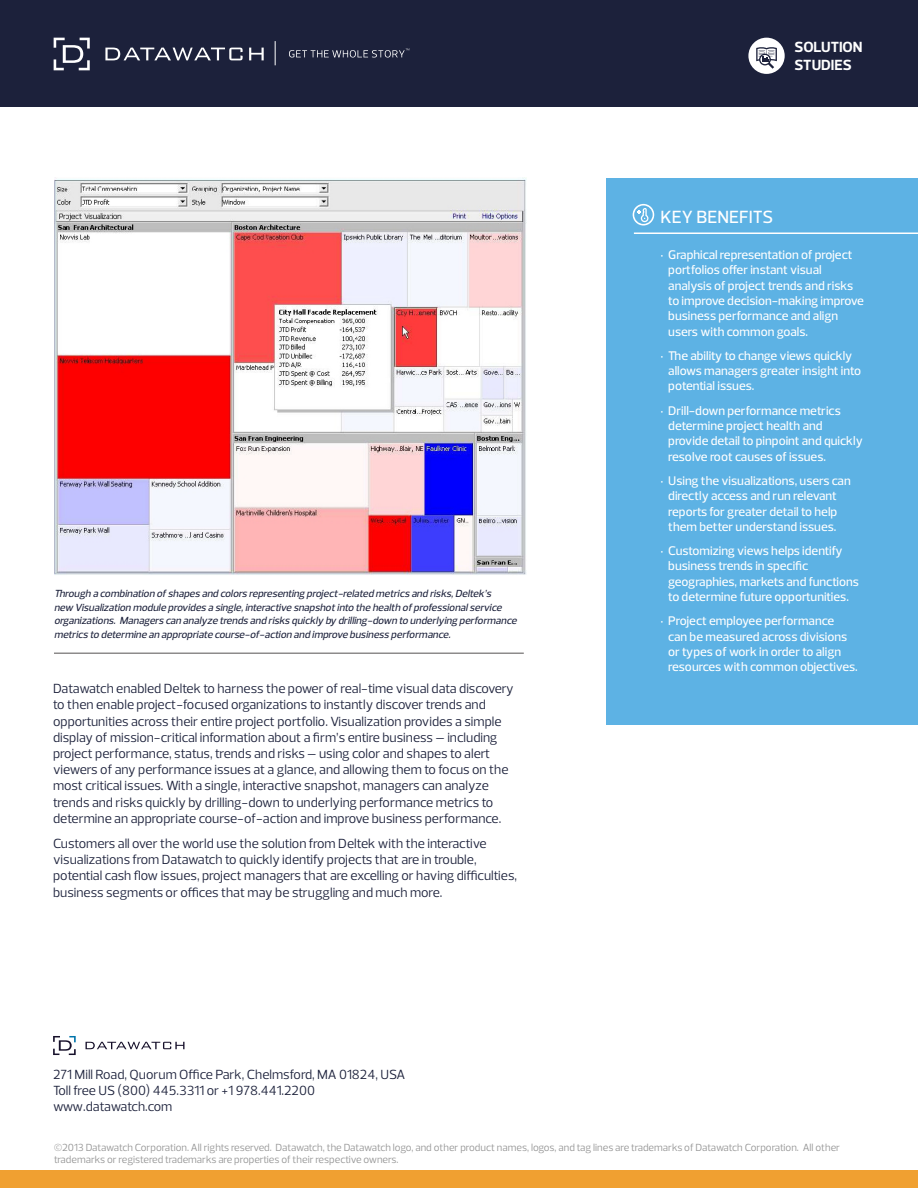
<style>
.page{position:relative;width:918px;height:1188px;background:#fff}
.page>*{position:absolute;margin:0;border:0;box-sizing:border-box;transform-origin:0 0}
.t1{font:500 18px "Prelo";color:#fff}
.t2{font:700 15px/18px "Prelo";letter-spacing:-.01em;color:#fff}
.t3{font:13.5px/16.2px "Prelo";color:#1c213b}
.t4{font:500 12.75px/15.3px "Prelo";color:#fff}
.t5{font:italic 500 10.5px/13.5px "Prelo";color:#1c213b}
.t6{font:10.5px/12.8px "Prelo";color:#959595}
</style>
<div class="page">
<div style="left:0;top:0;width:918px;height:106px;background:#1c213b"></div>
<svg style="left:105px;top:48px;width:138px;height:12px"></svg>
<svg style="left:249px;top:48px;width:15px;height:12px"></svg>
<svg style="left:54px;top:38px;width:36px;height:32px"></svg>
<svg style="left:289px;top:48px;width:120px;height:10px"></svg>
<svg style="left:275px;top:41px;width:1px;height:24px"></svg>
<div style="left:748px;top:38px;width:37px;height:36px;background:#fff;border-radius:50%"></div>
<svg style="left:756px;top:47px;width:21px;height:22px"></svg>
<div style="left:1px;top:1171px;width:917px;height:17px;background:#f0a031"></div>
<div style="left:607px;top:178px;width:311px;height:546px;background:#5db2e4"></div>
<svg style="left:633px;top:204px;width:21px;height:22px"></svg>
<hr style="left:634px;top:232px;width:284px;height:2px;background:#fff">
<svg style="left:86px;top:1042px;width:99px;height:7px"></svg>
<svg style="left:53px;top:1036px;width:23px;height:19px"></svg>
<img style="left:54px;top:177px;width:473px;height:398px">
<hr style="left:54px;top:652px;width:470px;height:2px;background:#8d8b8b">
<p class="t5" style="left:54px;top:587px;width:467px">Through a combination ofshapes and colors representing project-related metrics and risks,Deltek’s<br>new Visualization module provides a single,interactive snapshotinto the health ofprofessionalservice organizations. Managers can analyze trends and risks quickly by drilling-down to underlying performance metrics to determine an appropriate course-of-action and improve business performance.</p>
<p class="t3" style="left:53px;top:681px;width:462px">Datawatch enabled Deltek to harness the power of real-time visual data discovery to then enable project-focused organizations to instantly discover trends and opportunities across their entire project portfolio. Visualization provides a simple display of mission-critical information about a firm’s entire business – including project performance, status, trends and risks – using color and shapes to alert viewers of any performance issues at a glance, and allowing them to focus on the most critical issues. With a single, interactive snapshot, managers can analyze trends and risks quickly by drilling-down to underlying performance metrics to determine an appropriate course-of-action and improve business performance.</p>
<p class="t3" style="left:53px;top:835px;width:466px">Customers all over the world use the solution from Deltek with the interactive visualizations from Datawatch to quickly identify projects that are in trouble, potential cash flow issues, project managers that are excelling or having difficulties, business segments or offices that may be struggling and much more.</p>
<p class="t3" style="left:53px;top:1066px;width:354px">271 Mill Road, Quorum Office Park, Chelmsford, MA 01824, USA<br>Toll free US (800) 445.3311 or +1 978.441.2200 www.datawatch.com</p>
<p class="t2" style="left:795px;top:38px;width:59px">SOLUTION<br>STUDIES</p>
<h1 class="t1" style="left:661px;top:206px;width:114px">KEY BENEFITS</h1>
<p class="t4" style="left:668px;top:247px;width:197px;text-indent:-8px">• Graphical representation of project portfolios offer instant visual analysis of project trends and risks to improve decision-making improve business performance and align users with common goals.</p>
<p class="t4" style="left:668px;top:348px;width:194px;text-indent:-8px">• The ability to change views quickly allows managers greater insight into potential issues.</p>
<p class="t4" style="left:668px;top:403px;width:196px;text-indent:-8px">• Drill-down performance metrics determine project health and provide detail to pinpoint and quickly resolve root causes of issues.</p>
<p class="t4" style="left:661px;top:473px;width:192px;text-align:center">• Using the visualizations, users can directly access and run relevant reports for greater detail to help them better understand issues.</p>
<p class="t4" style="left:668px;top:543px;width:192px;text-indent:-8px">• Customizing views helps identify business trends in specific geographies, markets and functions to determine future opportunities.</p>
<p class="t4" style="left:668px;top:613px;width:191px;text-indent:-8px">• Project employee performance<br>can be measured across divisions or types of work in order to align resources with common objectives.</p>
<p class="t6" style="left:54px;top:1141px;width:788px">©2013 Datawatch Corporation. All rights reserved. Datawatch, the Datawatch logo, and other product names, logos, and tag lines are trademarks of Datawatch Corporation. All other trademarks or registered trademarks are properties of their respective owners.</p>
</div>
